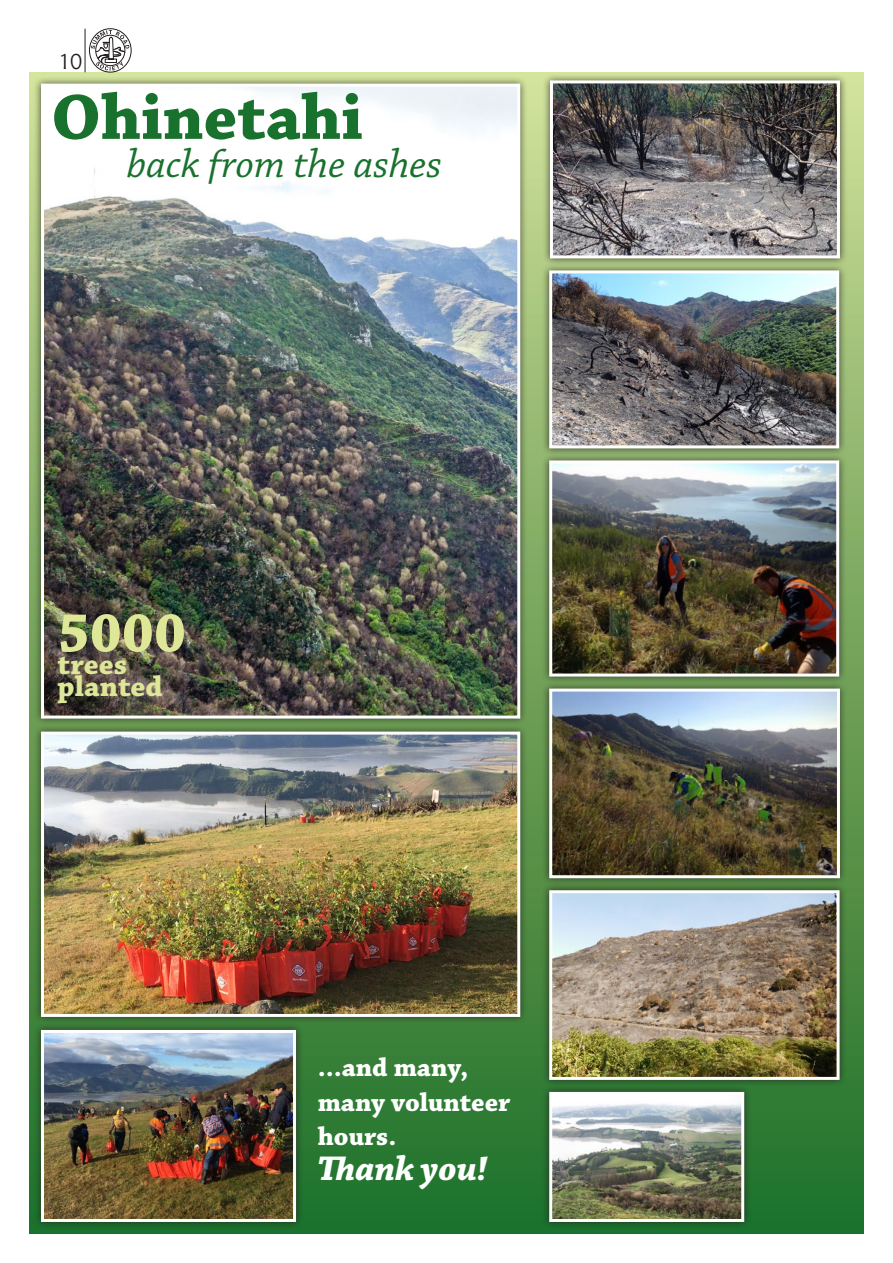
<style>
.page{position:relative;width:893px;height:1263px;background:#fff}
.page>*{position:absolute;margin:0;border:0;box-sizing:border-box;transform-origin:0 0}
.Body_Text{font:700 67.5px "Chaparral Pro";color:#18712c}
.Body_Text-2{font:700 57px "Chaparral Pro";color:#dde797}
.Body_Text-3{font:italic 42px "Chaparral Pro";color:#18712c}
.Body_Text-4{font:italic 700 36px "Chaparral Pro";color:#fff}
.Body_Text-5{font:700 30px/22.5px "Chaparral Pro";color:#dde797}
.Body_Text-6{font:700 27px/34.5px "Chaparral Pro";color:#fff}
.t1{font:21px "Shannon";color:#231f20}
</style>
<div class="page">
<div style="left:30px;top:72px;width:833px;height:1161px;background:linear-gradient(to bottom,#d0df97,#1c6d25)"></div>
<div style="left:33px;top:76px;width:495px;height:650px;background:#231f20;opacity:.75"></div>
<img style="left:45px;top:88px;width:471px;height:626px">
<div style="left:41px;top:84px;width:479px;height:634px;border:3px solid #fff"></div>
<div style="left:89px;top:29px;width:42px;height:43px;border:1px solid #231f20;border-radius:50%"></div>
<svg style="left:91px;top:30px;width:38px;height:41px"></svg>
<hr style="left:85px;top:29px;width:1px;height:43px;background:#231f20">
<div style="left:541px;top:1084px;width:211px;height:145px;background:#231f20;opacity:.75"></div>
<img style="left:553px;top:1096px;width:187px;height:122px">
<div style="left:549px;top:1092px;width:195px;height:130px;border:3px solid #fff"></div>
<div style="left:541px;top:453px;width:306px;height:231px;background:#231f20;opacity:.75"></div>
<img style="left:553px;top:464px;width:282px;height:208px">
<div style="left:549px;top:460px;width:290px;height:216px;border:3px solid #fff"></div>
<div style="left:541px;top:681px;width:307px;height:205px;background:#231f20;opacity:.75"></div>
<img style="left:553px;top:692px;width:283px;height:182px">
<div style="left:549px;top:688px;width:291px;height:190px;border:3px solid #fff"></div>
<div style="left:33px;top:724px;width:495px;height:301px;background:#231f20;opacity:.75"></div>
<img style="left:45px;top:735px;width:471px;height:278px">
<div style="left:41px;top:731px;width:479px;height:286px;border:3px solid #fff"></div>
<div style="left:33px;top:1022px;width:271px;height:207px;background:#231f20;opacity:.75"></div>
<img style="left:45px;top:1034px;width:247px;height:184px">
<div style="left:41px;top:1030px;width:255px;height:192px;border:3px solid #fff"></div>
<div style="left:541px;top:882px;width:306px;height:206px;background:#231f20;opacity:.75"></div>
<img style="left:553px;top:894px;width:283px;height:182px">
<div style="left:549px;top:890px;width:291px;height:190px;border:3px solid #fff"></div>
<div style="left:541px;top:263px;width:306px;height:193px;background:#231f20;opacity:.75"></div>
<img style="left:553px;top:274px;width:282px;height:170px">
<div style="left:549px;top:270px;width:290px;height:178px;border:3px solid #fff"></div>
<div style="left:542px;top:73px;width:305px;height:193px;background:#231f20;opacity:.75"></div>
<img style="left:554px;top:84px;width:282px;height:170px">
<div style="left:550px;top:80px;width:290px;height:178px;border:3px solid #fff"></div>
<p class="t1" style="left:58px;top:48px;width:26px">10</p>
<p class="Body_Text" style="left:51px;top:78px;width:313px">Ohinetahi</p>
<p class="Body_Text-3" style="left:127px;top:140px;width:316px">back from the ashes</p>
<p class="Body_Text-2" style="left:58px;top:600px;width:130px">5000</p>
<p class="Body_Text-5" style="left:58px;top:654px;width:107px">trees planted</p>
<p class="Body_Text-6" style="left:318px;top:1051px;width:194px">...and many, many volunteer hours.</p>
<p class="Body_Text-4" style="left:318px;top:1147px;width:172px">Thank you!</p>
</div>
